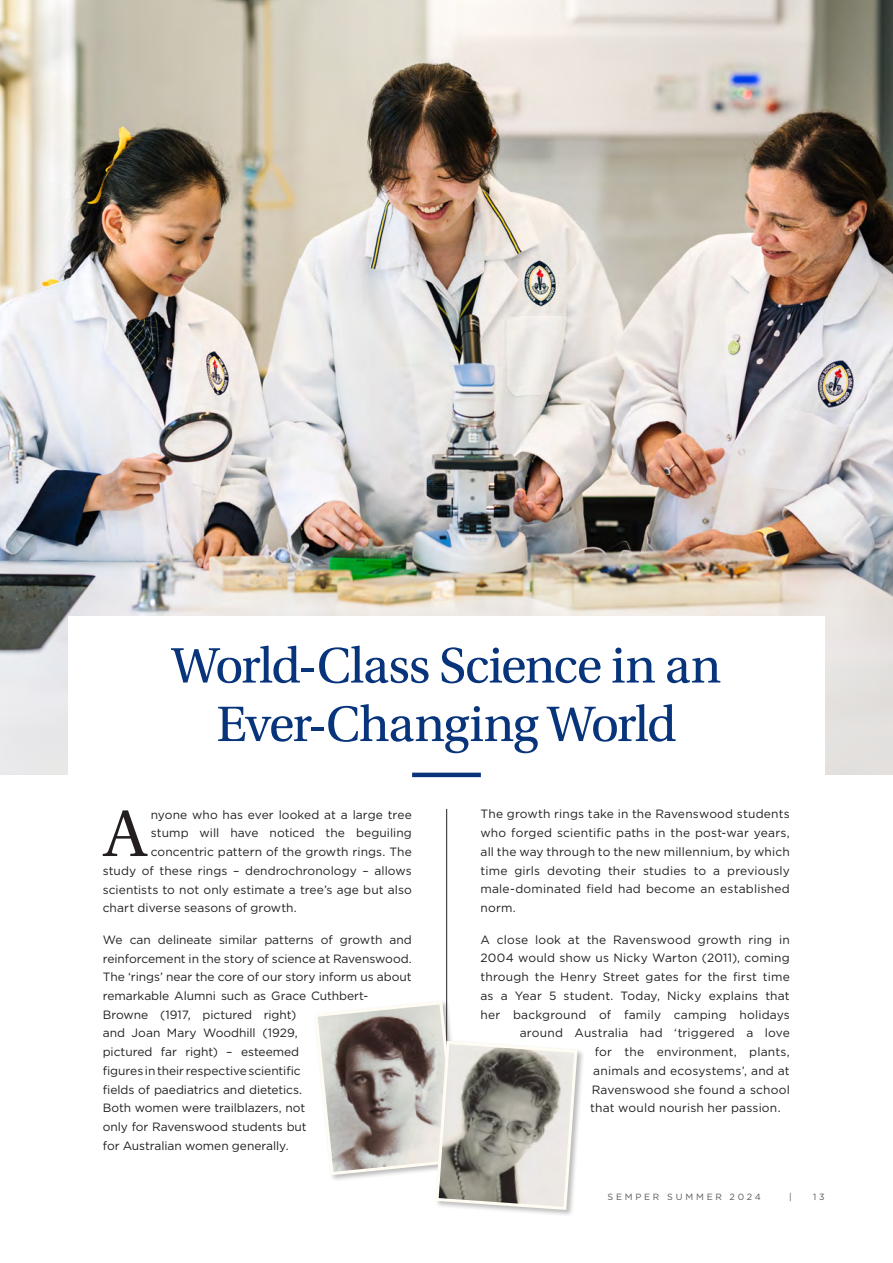
<style>
.page{position:relative;width:893px;height:1263px;background:#fff}
.page>*{position:absolute;margin:0;border:0;box-sizing:border-box;transform-origin:0 0}
.Main_Body_Drop_Cap{font:69.45px "Utopia Std";color:#231f20}
.Heading_1{font:52.5px/58.5px "Utopia Std";letter-spacing:-.025em;color:#08347b;text-align:center}
.Main_body{font:12px/18.8px "Gotham";color:#231f20}
.Main_Body_Drop_Cap-2{font:12px "Gotham";letter-spacing:.005em;color:#231f20}
.t1{font:9px "Gotham";letter-spacing:.305em;color:#57585a}
</style>
<div class="page">
<img style="left:0;top:0;width:893px;height:775px">
<div style="left:68px;top:617px;width:757px;height:177px;background:#fff"></div>
<hr style="left:446px;top:809px;width:1px;height:342px;background:#231f20">
<div style="left:434px;top:1040px;width:151px;height:177px;background:#231f20;opacity:.3"></div>
<svg style="left:315px;top:999px;width:264px;height:212px"></svg>
<hr style="left:412px;top:773px;width:69px;height:4px;background:#08347b">
<p class="Heading_1" style="left:172px;top:637px;width:551px">World-Class Science in an<br>Ever-Changing World</p>
<p class="Main_Body_Drop_Cap" style="left:103px;top:796px;width:46px">A</p>
<p class="Main_Body_Drop_Cap-2" style="left:151px;top:806px;width:262px">nyone who has ever looked at a large tree</p>
<p class="Main_Body_Drop_Cap-2" style="left:151px;top:825px;width:262px">stump will have noticed the beguiling</p>
<p class="Main_Body_Drop_Cap-2" style="left:151px;top:844px;width:262px">concentric pattern of the growth rings. The</p>
<p class="Main_Body_Drop_Cap-2" style="left:103px;top:863px;width:310px">study of these rings – dendrochronology – allows</p>
<p class="Main_Body_Drop_Cap-2" style="left:103px;top:881px;width:310px">scientists to not only estimate a tree’s age but also</p>
<p class="Main_Body_Drop_Cap-2" style="left:103px;top:900px;width:196px">chart diverse seasons of growth.</p>
<p class="Main_body" style="left:103px;top:930px;width:311px">We can delineate similar patterns of growth and reinforcement in the story of science at Ravenswood.<br>The ‘rings’ near the core of our story inform us about remarkable Alumni such as Grace Cuthbert-Browne (1917, pictured right)<br>and Joan Mary Woodhill (1929,<br>pictured far right) – esteemed<br>figures in their respective scientific<br>fields of paediatrics and dietetics.<br>Both women were trailblazers, not<br>only for Ravenswood students but<br>for Australian women generally.</p>
<p class="Main_body" style="left:480px;top:804px;width:311px;text-align:justify">The growth rings take in the Ravenswood students who forged scientific paths in the post-war years, all the way through to the new millennium, by which time girls devoting their studies to a previously male-dominated field had become an established norm.</p>
<p class="Main_body" style="left:480px;top:930px;width:311px">A close look at the Ravenswood growth ring in</p>
<p class="Main_body" style="left:480px;top:948px;width:311px">2004 would show us Nicky Warton (2011), coming</p>
<p class="Main_body" style="left:480px;top:967px;width:311px">through the Henry Street gates for the first time</p>
<p class="Main_body" style="left:480px;top:986px;width:311px">as a Year 5 student. Today, Nicky explains that</p>
<p class="Main_body" style="left:480px;top:1005px;width:311px">her background of family camping holidays</p>
<p class="Main_body" style="left:520px;top:1023px;width:272px">around Australia had ‘triggered a love</p>
<p class="Main_body" style="left:595px;top:1042px;width:196px">for the environment, plants,</p>
<p class="Main_body" style="left:593px;top:1061px;width:198px">animals and ecosystems’, and at</p>
<p class="Main_body" style="left:592px;top:1080px;width:200px">Ravenswood she found a school</p>
<p class="Main_body" style="left:590px;top:1098px;width:192px">that would nourish her passion.</p>
<p class="t1" style="left:607px;top:1191px;width:155px">SEMPER SUMMER 2024</p>
<p class="t1" style="left:789px;top:1191px;width:4px">|</p>
<p class="t1" style="left:813px;top:1191px;width:13px">1 3</p>
</div>
